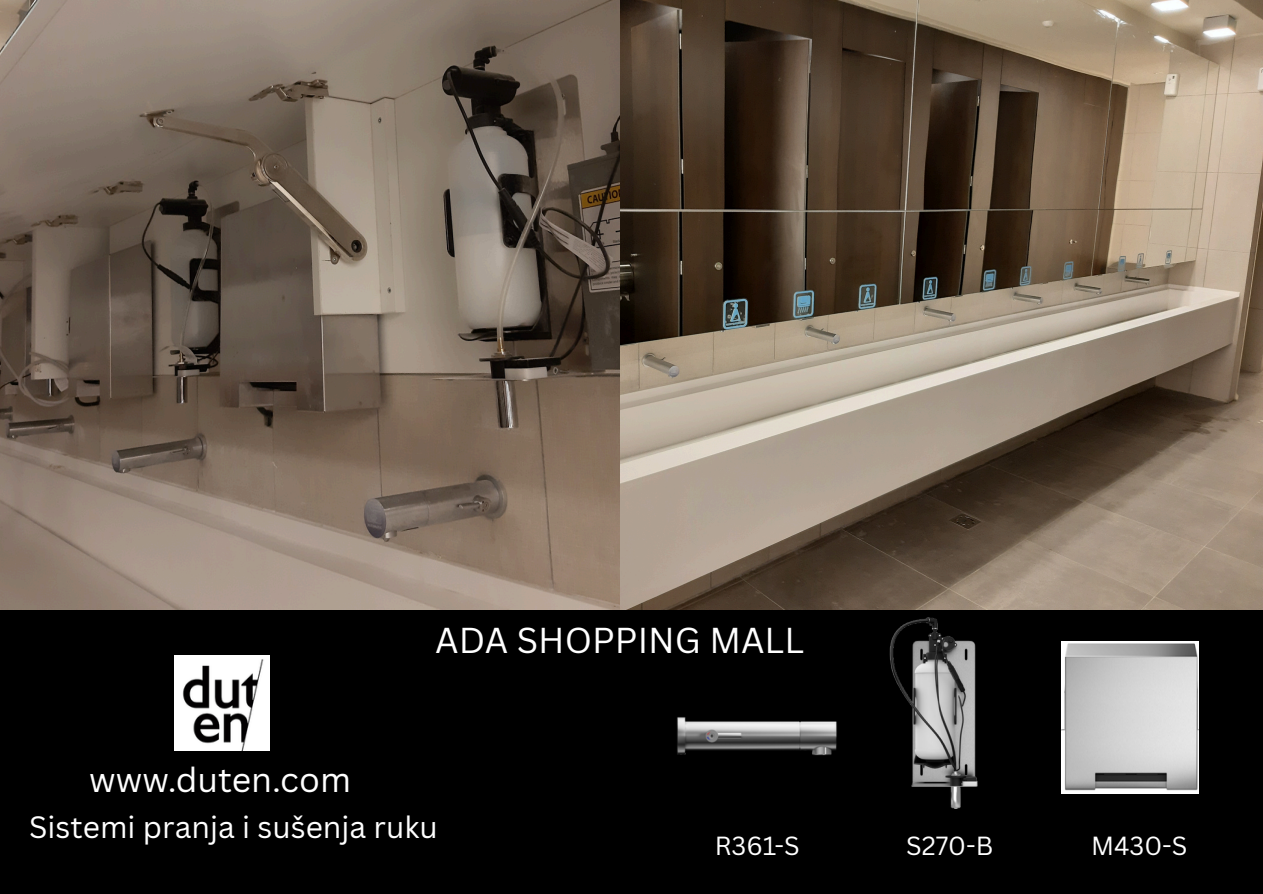
<style>
.page{position:relative;width:1263px;height:894px;background:#fff}
.page>*{position:absolute;margin:0;border:0;box-sizing:border-box;transform-origin:0 0}
.t1{font:34.95px "Canva Sans";color:#fff}
.t2{font:33.75px "Canva Sans";color:#fff}
.t3{font:30px "Canva Sans";color:#fff}
.t4{font:25.5px "Canva Sans";color:#fff}
</style>
<div class="page">
<div style="left:0;top:0;width:1263px;height:893px;background:#000"></div>
<img style="left:620px;top:0;width:643px;height:609px">
<img style="left:0;top:0;width:620px;height:609px">
<img style="left:677px;top:717px;width:160px;height:39px">
<img style="left:1061px;top:641px;width:137px;height:151px">
<img style="left:889px;top:617px;width:89px;height:191px">
<img style="left:174px;top:655px;width:96px;height:95px">
<p class="t1" style="left:435px;top:615px;width:370px">ADA SHOPPING MALL</p>
<p class="t2" style="left:89px;top:755px;width:263px">www.duten.com</p>
<h2 class="t3" style="left:29px;top:805px;width:410px">Sistemi pranja i sušenja ruku</h2>
<p class="t4" style="left:715px;top:827px;width:86px">R361-S</p>
<p class="t4" style="left:906px;top:827px;width:89px">S270-B</p>
<h1 class="t4" style="left:1091px;top:827px;width:98px">M430-S</h1>
</div>
